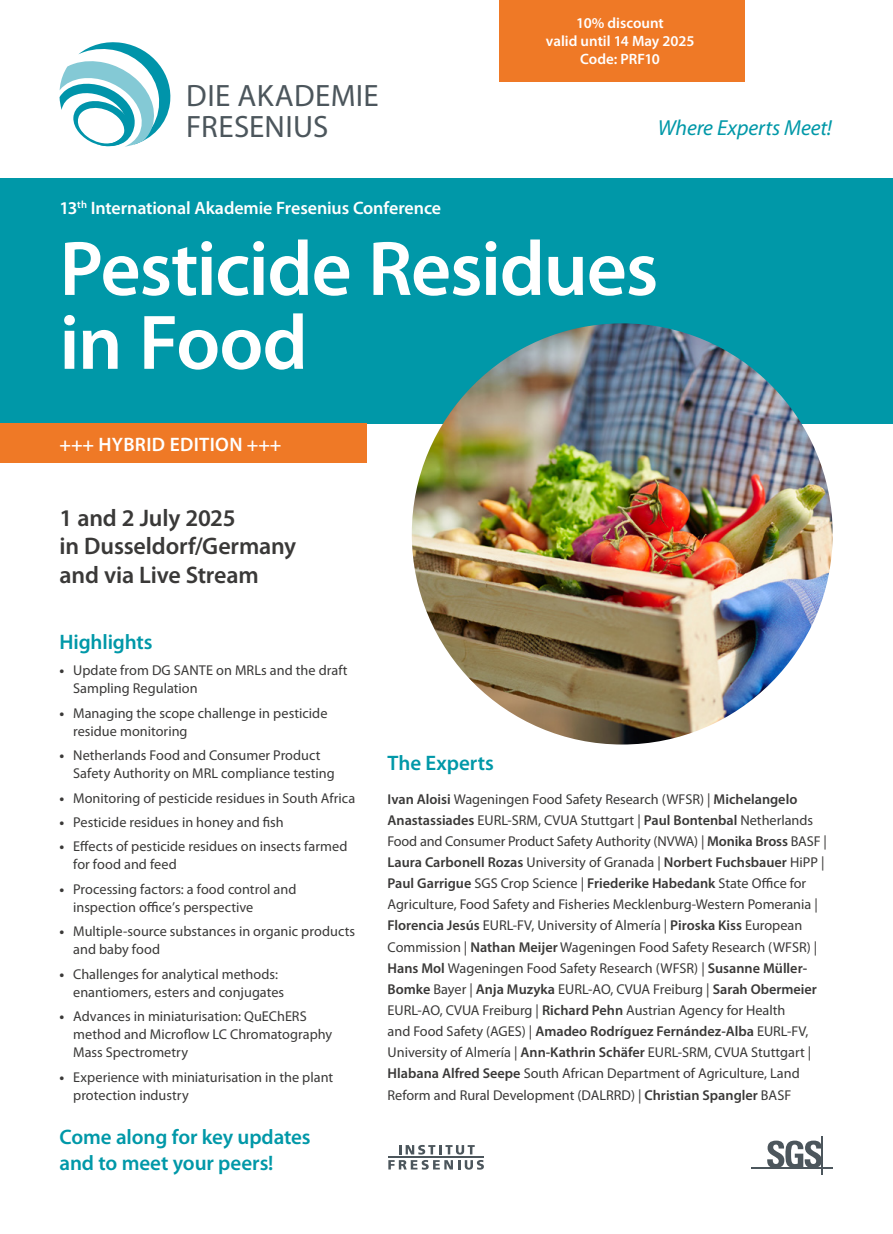
<style>
.page{position:relative;width:893px;height:1234px;background:#fff}
.page>*{position:absolute;margin:0;border:0;box-sizing:border-box;transform-origin:0 0}
.t1{font:600 78px/73.8px "Myriad Pro";letter-spacing:-.015em;color:#fff}
.t2{font:31.05px/31px "Myriad Pro";letter-spacing:.01em;color:#4c565c}
.t3{font:600 24px "Myriad Pro";letter-spacing:-.005em;color:#3a3938}
.t4{font:italic 21.75px "Myriad Pro";letter-spacing:-.005em;color:#0098a8}
.Zwischenüberschriften{font:600 21px/25.2px "Myriad Pro";letter-spacing:-.005em;color:#0098a8}
.t5{font:600 19.5px "Myriad Pro";letter-spacing:.02em;color:#fff}
.t6{font:600 18px "Myriad Pro";letter-spacing:-.005em;color:#fff}
.t7{font:600 15px/18px "Myriad Pro";color:#fff;text-align:center}
.Fließtext{font:14.25px/21.1px "Myriad Pro";color:#3a3938}
.s1{font-weight:700}
.s2{font-weight:600}
</style>
<div class="page">
<div style="left:0;top:178px;width:893px;height:245px;background:#0098a8"></div>
<svg style="left:60px;top:42px;width:111px;height:105px"></svg>
<svg style="left:388px;top:1144px;width:96px;height:25px"></svg>
<hr style="left:388px;top:1156px;width:96px;height:1px;background:#4c565c">
<svg style="left:767px;top:1140px;width:55px;height:26px"></svg>
<hr style="left:751px;top:1166px;width:81px;height:2px;background:#4c565c">
<hr style="left:822px;top:1135px;width:1px;height:39px;background:#4c565c">
<div style="left:499px;top:0;width:246px;height:81px;background:#ef7926"></div>
<img style="left:412px;top:323px;width:421px;height:421px;border-radius:210px">
<div style="left:0;top:423px;width:367px;height:40px;background:#ef7926"></div>
<p class="t2" style="left:186px;top:79px;width:194px">DIE AKADEMIE<br>FRESENIUS</p>
<p class="t6" style="left:60px;top:196px;width:383px">13<sup>th</sup> International Akademie Fresenius Conference</p>
<p class="t7" style="left:546px;top:14px;width:150px">10% discount<br>valid until 14 May 2025</p>
<p class="t7" style="left:580px;top:50px;width:81px">Code: PRF10</p>
<p class="t4" style="left:658px;top:114px;width:176px">Where Experts Meet!</p>
<p class="t1" style="left:60px;top:230px;width:600px">Pesticide Residues in Food</p>
<p class="t5" style="left:60px;top:431px;width:223px">+++ HYBRID EDITION +++</p>
<p class="t3" style="left:60px;top:502px;width:178px">1 and 2 July 2025</p>
<p class="t3" style="left:60px;top:531px;width:238px">in Dusseldorf/Germany</p>
<p class="t3" style="left:60px;top:559px;width:201px">and via Live Stream</p>
<p class="Zwischenüberschriften" style="left:60px;top:628px;width:95px">Highlights</p>
<p class="Fließtext" style="left:73px;top:661px;width:276px;line-height:18px;text-indent:-14px"><span class="s1">•</span> Update from DG SANTE on MRLs and the draft<br>Sampling Regulation</p>
<p class="Fließtext" style="left:73px;top:703px;width:256px;line-height:18px;text-indent:-14px"><span class="s1">•</span> Managing the scope challenge in pesticide residue monitoring</p>
<p class="Fließtext" style="left:73px;top:746px;width:263px;line-height:18px;text-indent:-14px"><span class="s1">•</span> Netherlands Food and Consumer Product<br>Safety Authority on MRL compliance testing</p>
<p class="Fließtext" style="left:60px;top:786px;width:297px"><span class="s1">•</span> Monitoring of pesticide residues in South Africa</p>
<p class="Fließtext" style="left:60px;top:811px;width:226px"><span class="s1">•</span> Pesticide residues in honey and fish</p>
<p class="Fließtext" style="left:73px;top:837px;width:276px;line-height:18px;text-indent:-14px"><span class="s1">•</span> Effects of pesticide residues on insects farmed for food and feed</p>
<p class="Fließtext" style="left:73px;top:879px;width:225px;line-height:18px;text-indent:-14px"><span class="s1">•</span> Processing factors: a food control and inspection office’s perspective</p>
<p class="Fließtext" style="left:73px;top:922px;width:284px;line-height:18px;text-indent:-14px"><span class="s1">•</span> Multiple-source substances in organic products and baby food</p>
<p class="Fließtext" style="left:73px;top:964px;width:213px;line-height:18px;text-indent:-14px"><span class="s1">•</span> Challenges for analytical methods: enantiomers, esters and conjugates</p>
<p class="Fließtext" style="left:73px;top:1006px;width:261px;line-height:18px;text-indent:-14px"><span class="s1">•</span> Advances in miniaturisation: QuEChERS method and Microflow LC Chromatography<br>Mass Spectrometry</p>
<p class="Fließtext" style="left:73px;top:1067px;width:262px;line-height:18px;text-indent:-14px"><span class="s1">•</span> Experience with miniaturisation in the plant protection industry</p>
<p class="Zwischenüberschriften" style="left:60px;top:1123px;width:253px">Come along for key updates and to meet your peers!</p>
<p class="Zwischenüberschriften" style="left:388px;top:749px;width:108px">The Experts</p>
<p class="Fließtext" style="left:388px;top:788px;width:441px"><span class="s2">Ivan Aloisi</span> Wageningen Food Safety Research (WFSR) | <span class="s2">Michelangelo Anastassiades</span> EURL-SRM, CVUA Stuttgart | <span class="s2">Paul Bontenbal</span> Netherlands Food and Consumer Product Safety Authority (NVWA) | <span class="s2">Monika Bross</span> BASF | <span class="s2">Laura Carbonell Rozas</span> University of Granada | <span class="s2">Norbert Fuchsbauer</span> HiPP | <span class="s2">Paul Garrigue</span> SGS Crop Science | <span class="s2">Friederike Habedank</span> State Office for Agriculture, Food Safety and Fisheries Mecklenburg-Western Pomerania | <span class="s2">Florencia Jesús</span> EURL-FV, University of Almería | <span class="s2">Piroska Kiss</span> European Commission | <span class="s2">Nathan Meijer</span> Wageningen Food Safety Research (WFSR) | <span class="s2">Hans Mol</span> Wageningen Food Safety Research (WFSR) | <span class="s2">Susanne Müller-Bomke</span> Bayer | <span class="s2">Anja Muzyka</span> EURL-AO, CVUA Freiburg | <span class="s2">Sarah Obermeier </span>EURL-AO, CVUA Freiburg | <span class="s2">Richard Pehn</span> Austrian Agency for Health<br>and Food Safety (AGES) | <span class="s2">Amadeo Rodríguez Fernández-Alba</span> EURL-FV, University of Almería | <span class="s2">Ann-Kathrin Schäfer</span> EURL-SRM, CVUA Stuttgart | <span class="s2">Hlabana Alfred Seepe</span> South African Department of Agriculture, Land Reform and Rural Development (DALRRD) | <span class="s2">Christian Spangler</span> BASF</p>
</div>
